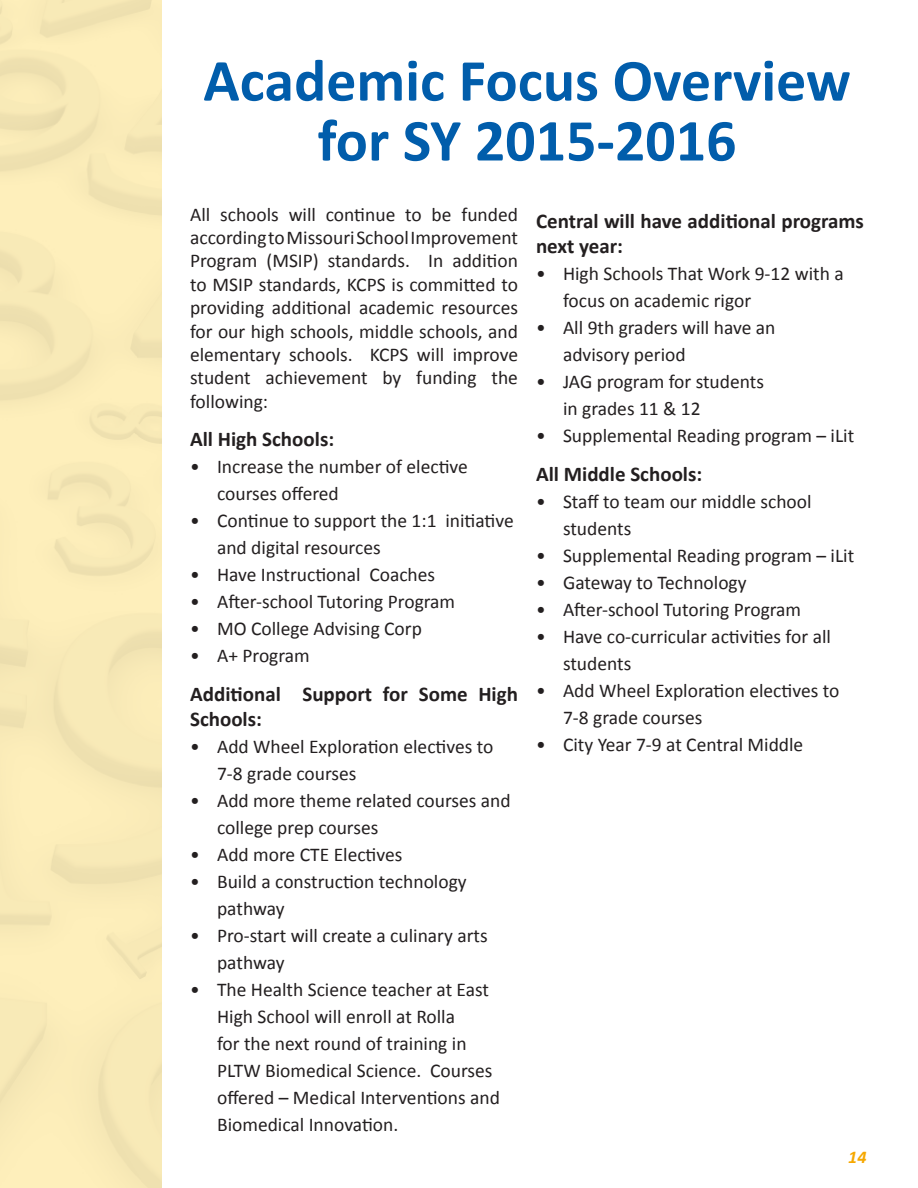
<style>
.page{position:relative;width:918px;height:1188px;background:#fff}
.page>*{position:absolute;margin:0;border:0;box-sizing:border-box;transform-origin:0 0}
.t1{font:700 60px/60px "Calibri";color:#015dab;text-align:center}
.Body_Copy_heading{font:700 21px/25.2px "Calibri";color:#231f20}
.Body_Copy{font:19.5px/27px "Calibri";color:#231f20}
.t2{font:italic 700 18px "Calibri";color:#f6a800}
</style>
<div class="page">
<div style="left:0;top:0;width:162px;height:1188px;background:#feefbb"></div>
<p class="t1" style="left:203px;top:51px;width:649px">Academic Focus Overview for SY 2015-2016</p>
<p class="Body_Copy" style="left:190px;top:202px;width:329px;line-height:23.4px;text-align:justify">All schools will continue to be funded according to Missouri School Improvement Program (MSIP) standards. In addition to MSIP standards, KCPS is committed to providing additional academic resources for our high schools, middle schools, and elementary schools. KCPS will improve student achievement by funding the following:</p>
<p class="Body_Copy_heading" style="left:190px;top:427px;width:146px">All High Schools:</p>
<p class="Body_Copy" style="left:217px;top:453px;width:252px;text-indent:-27px">• Increase the number of elective courses offered</p>
<p class="Body_Copy" style="left:217px;top:507px;width:298px;text-indent:-27px">• Continue to support the 1:1 initiative and digital resources</p>
<p class="Body_Copy" style="left:190px;top:561px;width:247px">• Have Instructional Coaches</p>
<p class="Body_Copy" style="left:190px;top:588px;width:267px">• After-school Tutoring Program</p>
<p class="Body_Copy" style="left:190px;top:615px;width:233px">• MO College Advising Corp</p>
<p class="Body_Copy" style="left:190px;top:642px;width:121px">• A+ Program</p>
<p class="Body_Copy_heading" style="left:190px;top:682px;width:329px">Additional Support for Some High<br>Schools:</p>
<p class="Body_Copy" style="left:217px;top:733px;width:278px;text-indent:-27px">• Add Wheel Exploration electives to<br>7-8 grade courses</p>
<p class="Body_Copy" style="left:217px;top:787px;width:295px;text-indent:-27px">• Add more theme related courses and college prep courses</p>
<p class="Body_Copy" style="left:190px;top:841px;width:214px">• Add more CTE Electives</p>
<p class="Body_Copy" style="left:217px;top:868px;width:251px;text-indent:-27px">• Build a construction technology pathway</p>
<p class="Body_Copy" style="left:217px;top:922px;width:272px;text-indent:-27px">• Pro-start will create a culinary arts pathway</p>
<p class="Body_Copy" style="left:217px;top:976px;width:284px;text-indent:-27px">• The Health Science teacher at East<br>High School will enroll at Rolla<br>for the next round of training in<br>PLTW Biomedical Science. Courses offered – Medical Interventions and<br>Biomedical Innovation.</p>
<p class="Body_Copy_heading" style="left:536px;top:208px;width:329px">Central will have additional programs next year:</p>
<p class="Body_Copy" style="left:563px;top:260px;width:282px;text-indent:-27px">• High Schools That Work 9-12 with a focus on academic rigor</p>
<p class="Body_Copy" style="left:563px;top:314px;width:214px;text-indent:-27px">• All 9th graders will have an advisory period</p>
<p class="Body_Copy" style="left:563px;top:368px;width:203px;text-indent:-27px">• JAG program for students in grades 11 &amp; 12</p>
<p class="Body_Copy" style="left:536px;top:422px;width:320px">• Supplemental Reading program – iLit</p>
<p class="Body_Copy_heading" style="left:536px;top:461px;width:168px">All Middle Schools:</p>
<p class="Body_Copy" style="left:563px;top:488px;width:250px;text-indent:-27px">• Staff to team our middle school students</p>
<p class="Body_Copy" style="left:536px;top:542px;width:320px">• Supplemental Reading program – iLit</p>
<p class="Body_Copy" style="left:536px;top:569px;width:212px">• Gateway to Technology</p>
<p class="Body_Copy" style="left:536px;top:596px;width:267px">• After-school Tutoring Program</p>
<p class="Body_Copy" style="left:563px;top:623px;width:269px;text-indent:-27px">• Have co-curricular activities for all students</p>
<p class="Body_Copy" style="left:563px;top:677px;width:278px;text-indent:-27px">• Add Wheel Exploration electives to<br>7-8 grade courses</p>
<p class="Body_Copy" style="left:536px;top:731px;width:269px">• City Year 7-9 at Central Middle</p>
<p class="t2" style="left:848px;top:1146px;width:20px">14</p>
</div>
